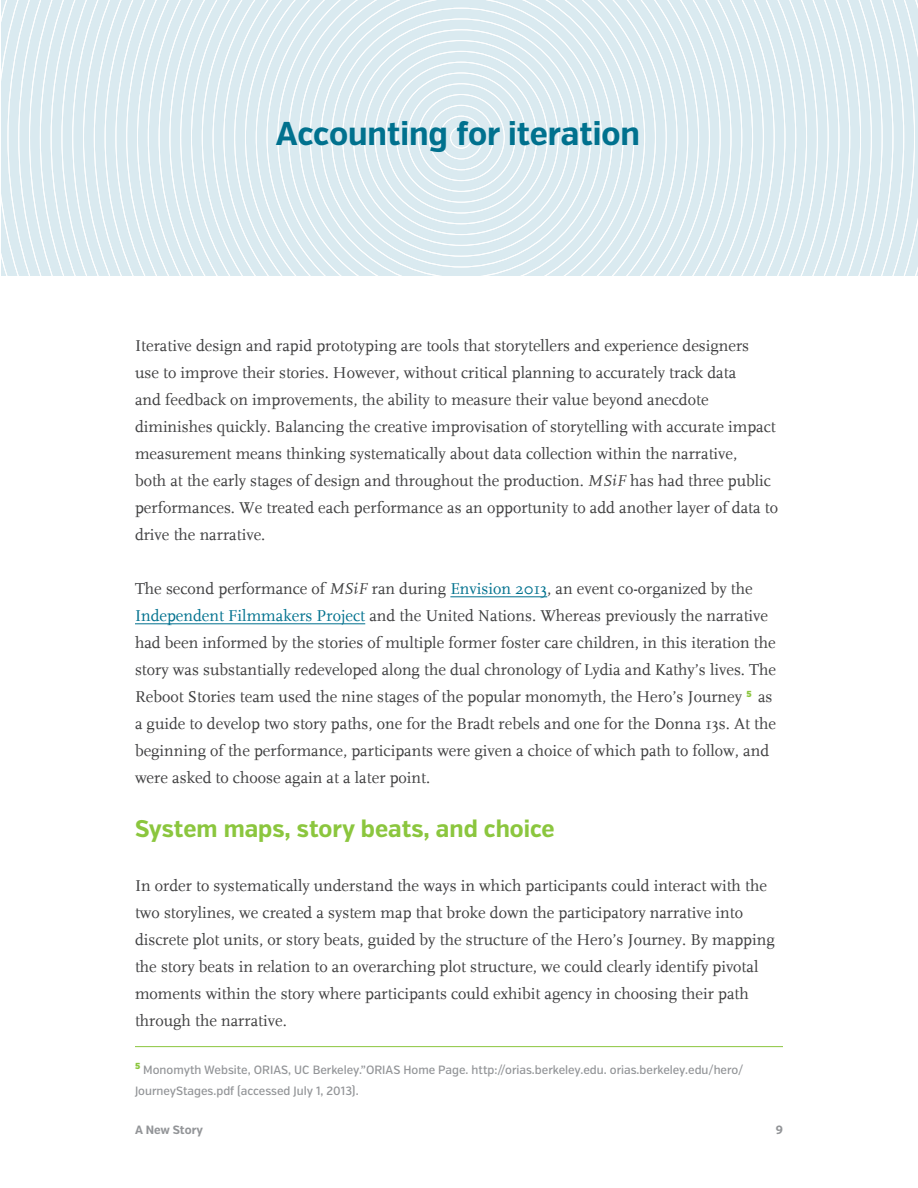
<style>
.page{position:relative;width:918px;height:1188px;background:#fff}
.page>*{position:absolute;margin:0;border:0;box-sizing:border-box;transform-origin:0 0}
.t1{font:700 33px "Verb Cond";color:#00718e}
.t2{font:700 24px "Verb Cond";color:#8bc63e}
.t3{font:16.5px/27px "FF Scala";color:#3f3f40}
.t4{font:500 12px/21px "Verb Cond";color:#939598}
.t5{font:700 12px "Verb Cond";letter-spacing:-.005em;color:#939598}
.s1{font-style:italic}
.s2{color:#00718e}
</style>
<div class="page">
<svg style="left:2px;top:0;width:916px;height:275px;background:#deecf1"></svg>
<hr style="left:450px;top:597px;width:97px;height:1px;background:#00718e">
<hr style="left:135px;top:624px;width:230px;height:1px;background:#00718e">
<hr style="left:135px;top:1046px;width:648px;height:1px;background:#8bc63e">
<h1 class="t1" style="left:276px;top:114px;width:366px">Accounting for iteration</h1>
<p class="t3" style="left:135px;top:332px;width:645px">Iterative design and rapid prototyping are tools that storytellers and experience designers<br>use to improve their stories. However, without critical planning to accurately track data<br>and feedback on improvements, the ability to measure their value beyond anecdote diminishes quickly. Balancing the creative improvisation of storytelling with accurate impact measurement means thinking systematically about data collection within the narrative,<br>both at the early stages of design and throughout the production. <span class="s1">MSiF</span> has had three public performances. We treated each performance as an opportunity to add another layer of data to drive the narrative.</p>
<p class="t3" style="left:135px;top:575px;width:643px">The second performance of <span class="s1">MSiF</span> ran during <span class="s2">Envision 2013</span>, an event co-organized by the <span class="s2">Independent Filmmakers Project</span> and the United Nations. Whereas previously the narrative had been informed by the stories of multiple former foster care children, in this iteration the story was substantially redeveloped along the dual chronology of Lydia and Kathy’s lives. The Reboot Stories team used the nine stages of the popular monomyth, the Hero’s Journey <sup>5</sup> as a guide to develop two story paths, one for the Bradt rebels and one for the Donna 13s. At the beginning of the performance, participants were given a choice of which path to follow, and were asked to choose again at a later point.</p>
<h2 class="t2" style="left:135px;top:814px;width:421px">System maps, story beats, and choice</h2>
<p class="t3" style="left:135px;top:872px;width:641px">In order to systematically understand the ways in which participants could interact with the two storylines, we created a system map that broke down the participatory narrative into discrete plot units, or story beats, guided by the structure of the Hero’s Journey. By mapping the story beats in relation to an overarching plot structure, we could clearly identify pivotal moments within the story where participants could exhibit agency in choosing their path through the narrative.</p>
<p class="t4" style="left:135px;top:1060px;width:610px"><sup>5</sup> Monomyth Website, ORIAS, UC Berkeley.”ORIAS Home Page. http://orias.berkeley.edu. orias.berkeley.edu/hero/<br>JourneyStages.pdf (accessed July 1, 2013).</p>
<p class="t5" style="left:135px;top:1123px;width:70px">A New Story</p>
<p class="t5" style="left:776px;top:1123px;width:9px">9</p>
</div>
